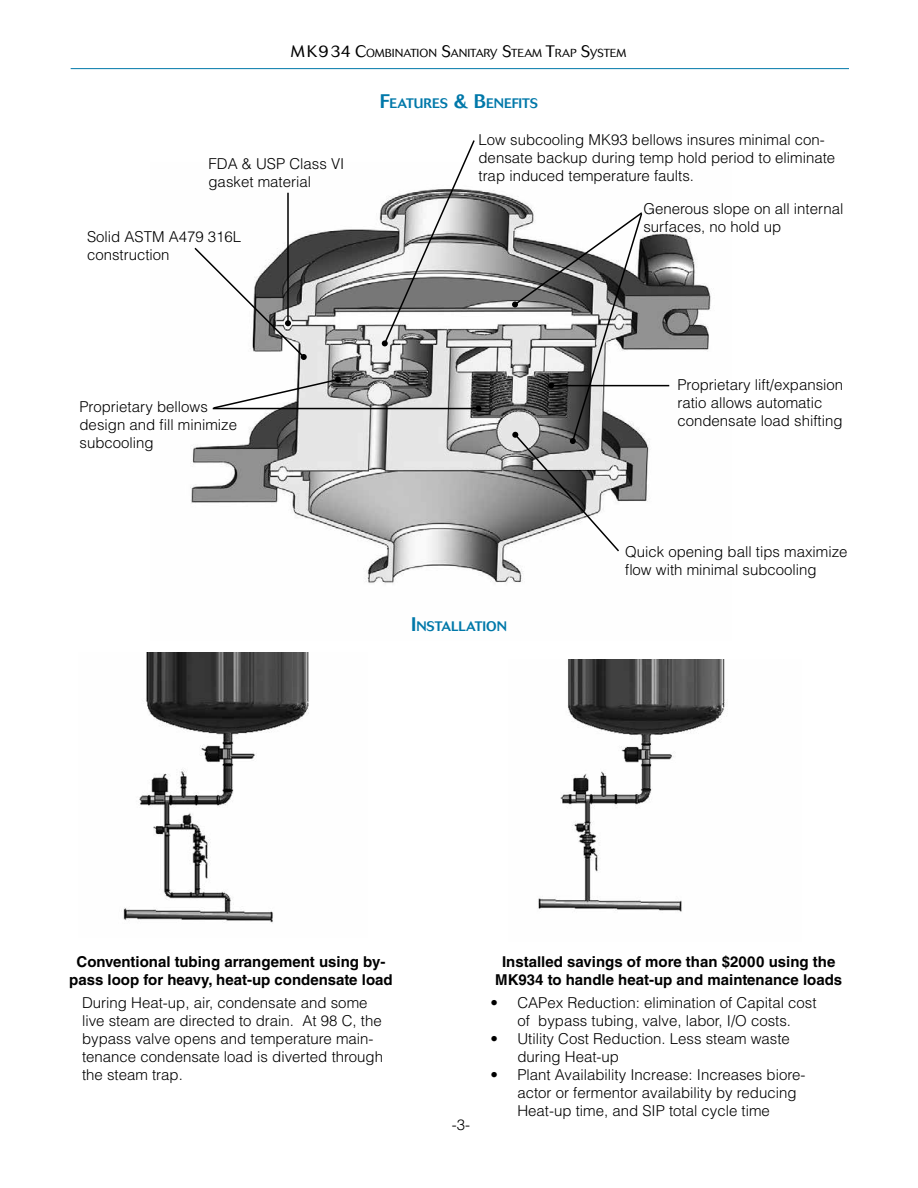
<style>
.page{position:relative;width:918px;height:1188px;background:#fff}
.page>*{position:absolute;margin:0;border:0;box-sizing:border-box;transform-origin:0 0}
.t1{font:300 15px/18px "Helvetica LT Std";color:#000}
.t2{font:700 15px/18px "Helvetica LT Std";color:#000;text-align:center}
.t3{font:500 13.65px "Cosmos BQ";color:#0078a9}
.t4{font:300 11.55px "Cosmos BQ";color:#000}
.s1{font-size:16.5px}
.s2{font-size:19.5px}
</style>
<div class="page">
<hr style="left:71px;top:68px;width:778px;height:1px;background:#0078a9">
<img style="left:190px;top:190px;width:521px;height:394px">
<hr style="left:551px;top:385px;width:118px;height:1px;background:#000">
<svg style="left:512px;top:211px;width:132px;height:342px"></svg>
<hr style="left:213px;top:408px;width:266px;height:1px;background:#000">
<svg style="left:476px;top:406px;width:6px;height:6px"></svg>
<svg style="left:212px;top:377px;width:129px;height:33px"></svg>
<hr style="left:287px;top:193px;width:2px;height:130px;background:#000">
<svg style="left:193px;top:246px;width:114px;height:114px"></svg>
<svg style="left:382px;top:140px;width:94px;height:206px"></svg>
<img style="left:123px;top:652px;width:186px;height:271px">
<img style="left:538px;top:659px;width:187px;height:253px">
<p class="t4" style="left:291px;top:49px;width:337px"><span class="s1">MK934 C</span>OMBINATION <span class="s1">S</span>ANITARY <span class="s1">S</span>TEAM <span class="s1">T</span>RAP <span class="s1">S</span>YSTEM</p>
<p class="t3" style="left:380px;top:98px;width:160px"><span class="s2">F</span>EATURES <span class="s2">&amp; B</span>ENEFITS</p>
<p class="t1" style="left:208px;top:156px;width:137px">FDA &amp; USP Class VI gasket material</p>
<p class="t1" style="left:87px;top:229px;width:156px">Solid ASTM A479 316L construction</p>
<p class="t1" style="left:80px;top:399px;width:159px">Proprietary bellows design and fill minimize subcooling</p>
<p class="t1" style="left:478px;top:132px;width:358px">Low subcooling MK93 bellows insures minimal con&shy;densate backup during temp hold period to eliminate trap induced temperature faults.</p>
<p class="t1" style="left:643px;top:201px;width:201px">Generous slope on all internal surfaces, no hold up</p>
<p class="t1" style="left:677px;top:377px;width:167px">Proprietary lift/expansion ratio allows automatic condensate load shifting</p>
<p class="t3" style="left:411px;top:621px;width:97px"><span class="s2">I</span>NSTALLATION</p>
<p class="t1" style="left:625px;top:544px;width:224px">Quick opening ball tips maximize flow with minimal subcooling</p>
<p class="t2" style="left:495px;top:954px;width:349px">Installed savings of more than $2000 using the<br>MK934 to handle heat-up and maintenance loads</p>
<p class="t2" style="left:69px;top:954px;width:325px">Conventional tubing arrangement using by&shy;pass loop for heavy, heat-up condensate load</p>
<p class="t1" style="left:82px;top:995px;width:302px">During Heat-up, air, condensate and some live steam are directed to drain. At 98 C, the bypass valve opens and temperature main&shy;tenance condensate load is diverted through the steam trap.</p>
<p class="t1" style="left:490px;top:995px;width:328px;text-align:center">• CAPex Reduction: elimination of Capital cost of bypass tubing, valve, labor, I/O costs.</p>
<p class="t1" style="left:517px;top:1031px;width:274px;text-indent:-27px">• Utility Cost Reduction. Less steam waste during Heat-up</p>
<p class="t1" style="left:517px;top:1067px;width:290px;text-indent:-27px">• Plant Availability Increase: Increases biore&shy;actor or fermentor availability by reducing<br>Heat-up time, and SIP total cycle time</p>
<p class="t1" style="left:452px;top:1117px;width:20px">-3-</p>
</div>
